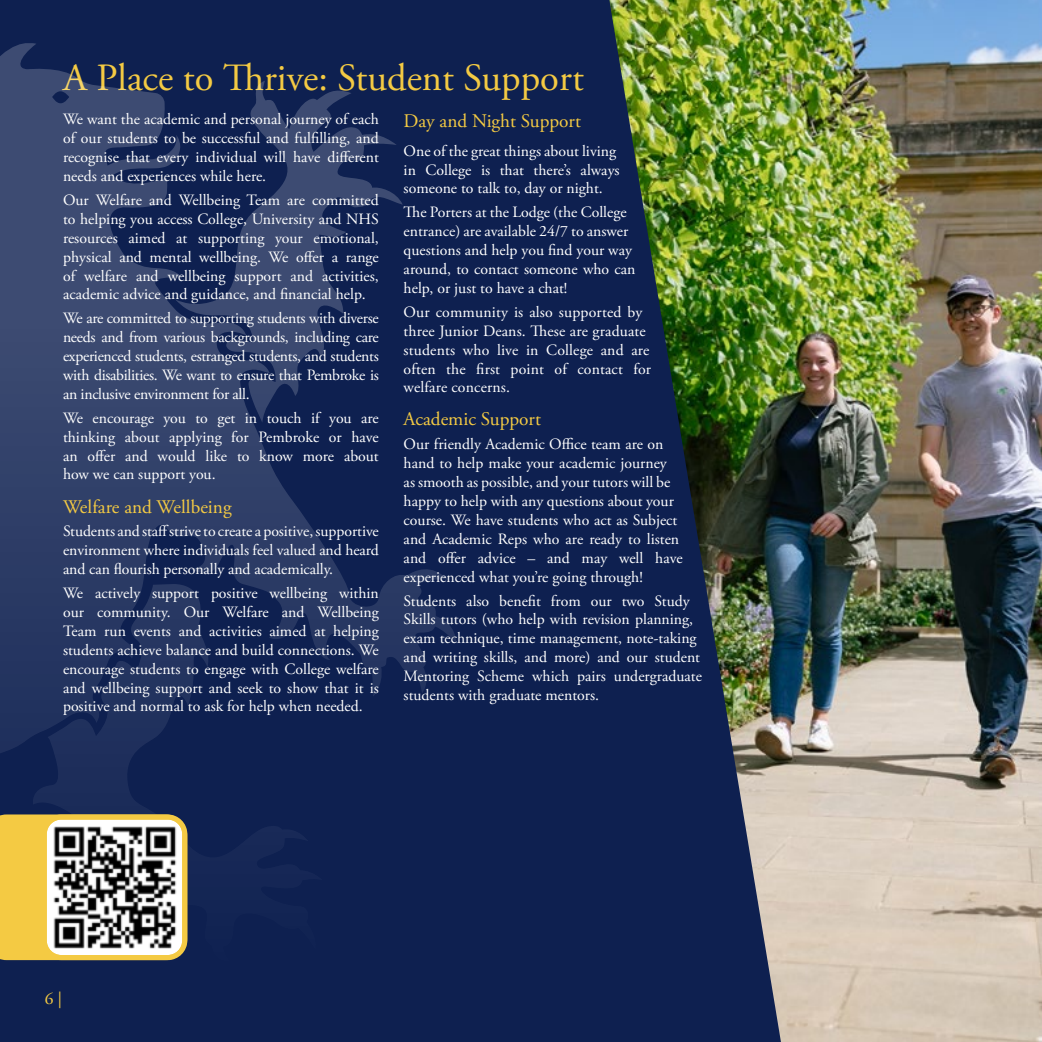
<style>
.page{position:relative;width:1042px;height:1042px;background:#fff}
.page>*{position:absolute;margin:0;border:0;box-sizing:border-box;transform-origin:0 0}
.t1{font:38.5px "Adobe Garamond Pro";color:#f4ca43}
.t2{font:19.25px "Adobe Garamond Pro";letter-spacing:-.025em;color:#f4ca43}
.t3{font:16.62px "Adobe Garamond Pro";color:#f4ca43;scale:1.05 1}
.t4{font:15.75px/18.9px "Adobe Garamond Pro";letter-spacing:-.02em;color:#fff;text-align:justify}
.t5{font:15.75px/18.9px "Adobe Garamond Pro";color:#fff}
</style>
<div class="page">
<img style="left:781px;top:0;width:261px;height:1042px">
<img style="left:0;top:0;width:781px;height:1042px">
<svg style="left:0;top:39px;width:456px;height:969px;background:#1d2e5b"></svg>
<div style="left:0;top:814px;width:187px;height:146px;background:#f4ca43"></div>
<img style="left:48px;top:820px;width:133px;height:134px">
<div style="left:42px;top:814px;width:145px;height:146px;border:5px solid #f4ca43;border-radius:17px"></div>
<h1 class="t1" style="left:63px;top:54px;width:522px">A Place to Thrive: Student Support</h1>
<p class="t4" style="left:63px;top:110px;width:317px">We want the academic and personal journey of each of our students to be successful and fulfilling, and recognise that every individual will have different needs and experiences while here.</p>
<p class="t4" style="left:63px;top:191px;width:317px">Our Welfare and Wellbeing Team are committed to helping you access College, University and NHS resources aimed at supporting your emotional, physical and mental wellbeing. We offer a range of welfare and wellbeing support and activities, academic advice and guidance, and financial help.</p>
<p class="t4" style="left:63px;top:309px;width:317px">We are committed to supporting students with diverse needs and from various backgrounds, including care experienced students, estranged students, and students with disabilities. We want to ensure that Pembroke is an inclusive environment for all.</p>
<p class="t4" style="left:63px;top:409px;width:317px">We encourage you to get in touch if you are thinking about applying for Pembroke or have an offer and would like to know more about how we can support you.</p>
<p class="t2" style="left:63px;top:495px;width:170px">Welfare and Wellbeing</p>
<p class="t4" style="left:63px;top:522px;width:317px">Students and staff strive to create a positive, supportive environment where individuals feel valued and heard and can flourish personally and academically.</p>
<p class="t4" style="left:63px;top:584px;width:317px">We actively support positive wellbeing within our community. Our Welfare and Wellbeing Team run events and activities aimed at helping students achieve balance and build connections. We encourage students to engage with College welfare and wellbeing support and seek to show that it is positive and normal to ask for help when needed.</p>
<p class="t2" style="left:404px;top:109px;width:179px">Day and Night Support</p>
<p class="t4" style="left:404px;top:142px;width:217px;text-align:left">One of the great things about living in College is that there’s always someone to talk to, day or night.</p>
<p class="t5" style="left:404px;top:203px;width:233px">The Porters at the Lodge (the College entrance) are available 24/7 to answer questions and help you find your way around, to contact someone who can help, or just to have a chat!</p>
<p class="t4" style="left:404px;top:303px;width:249px;text-align:left">Our community is also supported by three Junior Deans. These are graduate students who live in College and are often the first point of contact for welfare concerns.</p>
<p class="t2" style="left:404px;top:408px;width:139px">Academic Support</p>
<p class="t4" style="left:404px;top:435px;width:280px;text-align:left">Our friendly Academic Office team are on hand to help make your academic journey<br>as smooth as possible, and your tutors will be happy to help with any questions about your course. We have students who act as Subject and Academic Reps who are ready to listen and offer advice – and may well have experienced what you’re going through!</p>
<p class="t4" style="left:404px;top:592px;width:300px;text-align:left">Students also benefit from our two Study Skills tutors (who help with revision planning, exam technique, time management, note-taking and writing skills, and more) and our student Mentoring Scheme which pairs undergraduate students with graduate mentors.</p>
<p class="t3" style="left:45px;top:989px;width:18px">6 |</p>
</div>
